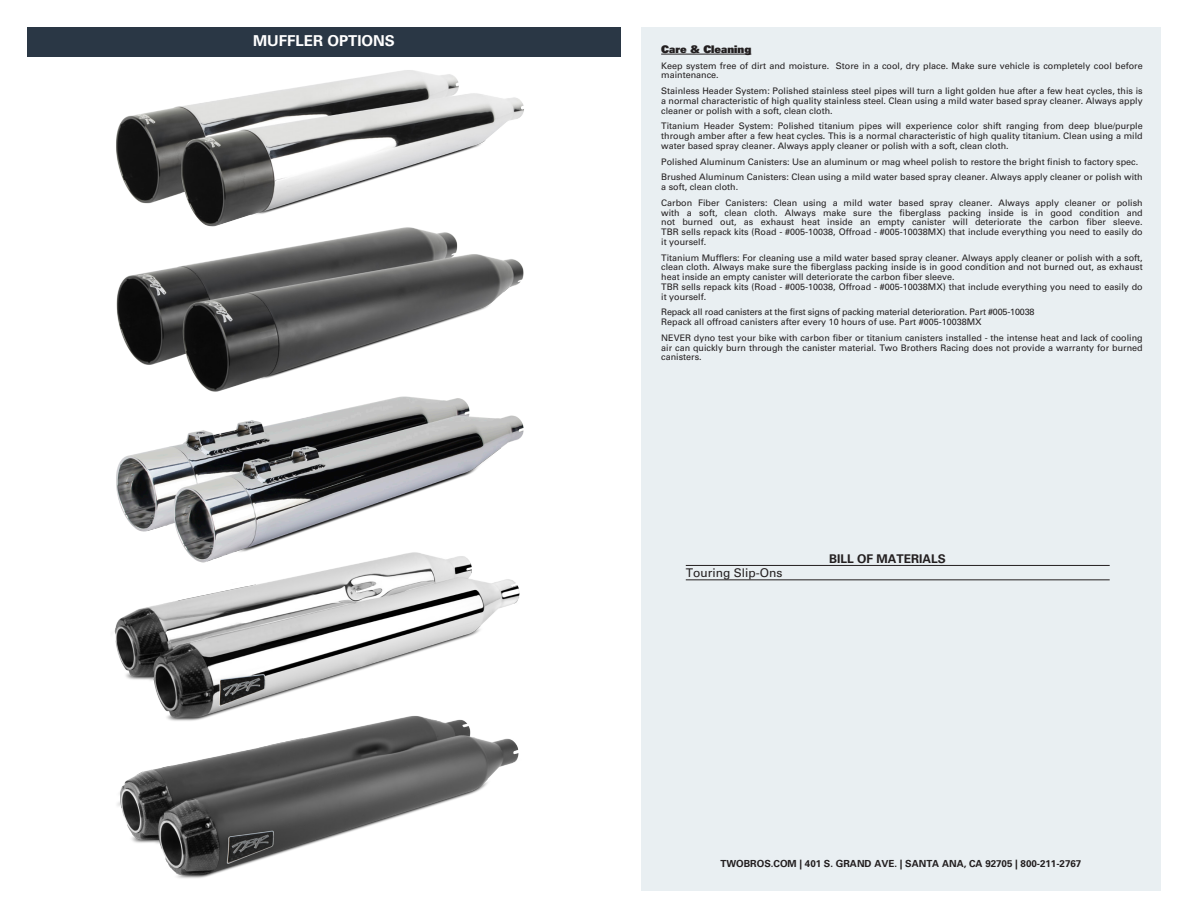
<style>
.page{position:relative;width:1188px;height:918px;background:#fff}
.page>*{position:absolute;margin:0;border:0;box-sizing:border-box;transform-origin:0 0}
.t1{font:700 15px "Univers";color:#fff}
.t2{font:700 12px "Univers";color:#231f20}
.t3{font:12px "Univers";color:#231f20}
.t4{font:900 10.5px "Univers";color:#231f20}
.t5{font:700 9.75px "Univers";color:#231f20}
.t6{font:9px/9.8px "Univers";color:#231f20;text-align:justify}
.t7{font:9px "Univers";letter-spacing:-.02em;color:#231f20}
</style>
<div class="page">
<div style="left:642px;top:27px;width:519px;height:863px;background:#e9eff2"></div>
<hr style="left:661px;top:54px;width:90px;height:1px;background:#231f20">
<hr style="left:686px;top:565px;width:424px;height:1px;background:#231f20">
<hr style="left:686px;top:580px;width:424px;height:1px;background:#231f20">
<div style="left:27px;top:27px;width:594px;height:30px;background:#2a3745"></div>
<img style="left:116px;top:70px;width:408px;height:148px">
<img style="left:116px;top:218px;width:408px;height:171px">
<img style="left:116px;top:389px;width:408px;height:158px">
<img style="left:114px;top:547px;width:406px;height:161px">
<img style="left:117px;top:708px;width:402px;height:171px">
<p class="t1" style="left:253px;top:32px;width:143px">MUFFLER OPTIONS</p>
<p class="t4" style="left:661px;top:42px;width:92px">Care &amp; Cleaning</p>
<p class="t6" style="left:661px;top:61px;width:483px">Keep system free of dirt and moisture. Store in a cool, dry place. Make sure vehicle is completely cool before maintenance.</p>
<p class="t6" style="left:661px;top:86px;width:483px">Stainless Header System: Polished stainless steel pipes will turn a light golden hue after a few heat cycles, this is a normal characteristic of high quality stainless steel. Clean using a mild water based spray cleaner. Always apply cleaner or polish with a soft, clean cloth.</p>
<p class="t6" style="left:661px;top:121px;width:483px">Titanium Header System: Polished titanium pipes will experience color shift ranging from deep blue/purple through amber after a few heat cycles. This is a normal characteristic of high quality titanium. Clean using a mild water based spray cleaner. Always apply cleaner or polish with a soft, clean cloth.</p>
<p class="t6" style="left:661px;top:157px;width:479px">Polished Aluminum Canisters: Use an aluminum or mag wheel polish to restore the bright finish to factory spec.</p>
<p class="t6" style="left:661px;top:172px;width:483px">Brushed Aluminum Canisters: Clean using a mild water based spray cleaner. Always apply cleaner or polish with a soft, clean cloth.</p>
<p class="t6" style="left:661px;top:198px;width:483px">Carbon Fiber Canisters: Clean using a mild water based spray cleaner. Always apply cleaner or polish with a soft, clean cloth. Always make sure the fiberglass packing inside is in good condition and not burned out, as exhaust heat inside an empty canister will deteriorate the carbon fiber sleeve.<br>TBR sells repack kits (Road - #005-10038, Offroad - #005-10038MX) that include everything you need to easily do it yourself.</p>
<p class="t6" style="left:661px;top:253px;width:483px">Titanium Mufflers: For cleaning use a mild water based spray cleaner. Always apply cleaner or polish with a soft, clean cloth. Always make sure the fiberglass packing inside is in good condition and not burned out, as exhaust heat inside an empty canister will deteriorate the carbon fiber sleeve.</p>
<p class="t6" style="left:661px;top:282px;width:483px">TBR sells repack kits (Road - #005-10038, Offroad - #005-10038MX) that include everything you need to easily do it yourself.</p>
<p class="t7" style="left:661px;top:307px;width:375px">Repack all road canisters at the first signs of packing material deterioration. Part #005-10038</p>
<p class="t6" style="left:661px;top:317px;width:322px">Repack all offroad canisters after every 10 hours of use. Part #005-10038MX</p>
<p class="t6" style="left:661px;top:333px;width:483px">NEVER dyno test your bike with carbon fiber or titanium canisters installed - the intense heat and lack of cooling air can quickly burn through the canister material. Two Brothers Racing does not provide a warranty for burned canisters.</p>
<p class="t3" style="left:686px;top:566px;width:98px">Touring Slip-Ons</p>
<p class="t2" style="left:829px;top:552px;width:118px">BILL OF MATERIALS</p>
<p class="t5" style="left:720px;top:857px;width:362px">TWOBROS.COM | 401 S. GRAND AVE. | SANTA ANA, CA 92705 | 800-211-2767</p>
</div>
